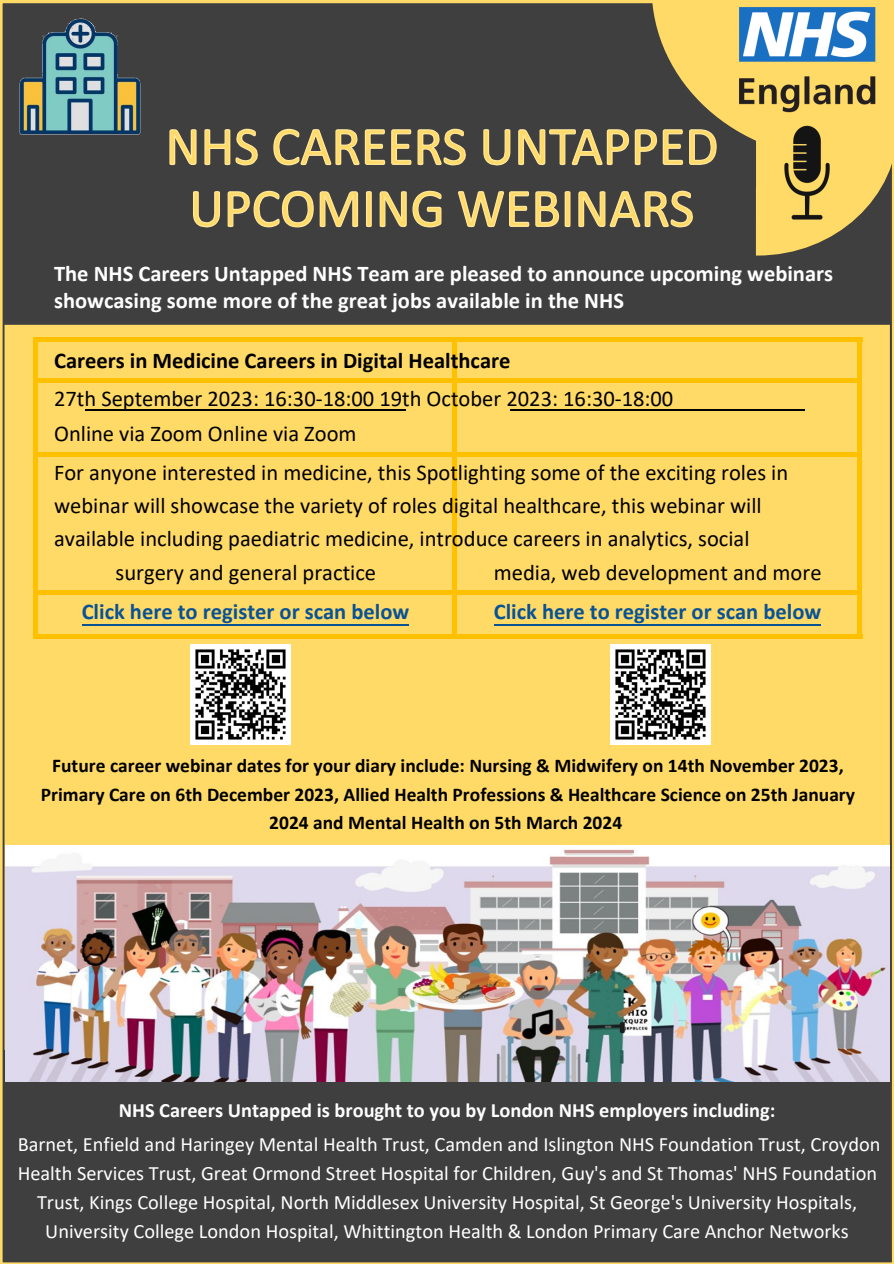
<style>
.page{position:relative;width:894px;height:1264px;background:#fff}
.page>*{position:absolute;margin:0;border:0;box-sizing:border-box;transform-origin:0 0}
.t1{font:22.5px/32.7px "Calibri";color:#000}
.t2{font:700 22.5px "Calibri";color:#fff}
.t3{font:700 22.5px "Calibri";color:#085296}
.t4{font:700 22.5px "Calibri";color:#000}
.t5{font:20.4px "Calibri";color:#fff}
.t6{font:700 20.4px "Calibri";color:#fff}
.t7{font:700 19.5px/28.2px "Calibri";color:#000;text-align:center}
</style>
<div class="page">
<div style="left:0;top:0;width:893px;height:1263px;background:#3f3f3f"></div>
<div style="left:6px;top:326px;width:882px;height:722px;background:#ffda66"></div>
<img style="left:0;top:0;width:159px;height:155px">
<svg style="left:169px;top:0;width:724px;height:257px;background:#726b50"></svg>
<hr style="left:85px;top:409px;width:320px;height:2px;background:#000">
<hr style="left:510px;top:409px;width:294px;height:2px;background:#000">
<hr style="left:82px;top:623px;width:326px;height:2px;background:#085296">
<hr style="left:493px;top:623px;width:327px;height:2px;background:#085296">
<div style="left:33px;top:337px;width:5px;height:297px;background:#ffc000"></div>
<div style="left:452px;top:341px;width:5px;height:293px;background:#ffc000"></div>
<hr style="left:857px;top:337px;width:4px;height:297px;background:#ffc000">
<hr style="left:33px;top:337px;width:828px;height:4px;background:#ffc000">
<hr style="left:38px;top:378px;width:819px;height:4px;background:#ffc000">
<hr style="left:38px;top:452px;width:819px;height:4px;background:#ffc000">
<div style="left:38px;top:590px;width:819px;height:5px;background:#ffc000"></div>
<hr style="left:33px;top:634px;width:828px;height:4px;background:#ffc000">
<img style="left:5px;top:845px;width:884px;height:236px">
<img style="left:190px;top:644px;width:100px;height:100px">
<img style="left:610px;top:644px;width:100px;height:100px">
<p class="t2" style="left:54px;top:264px;width:780px">The NHS Careers Untapped NHS Team are pleased to announce upcoming webinars</p>
<p class="t2" style="left:54px;top:291px;width:571px">showcasing some more of the great jobs available in the NHS</p>
<p class="t4" style="left:54px;top:351px;width:458px">Careers in Medicine Careers in Digital Healthcare</p>
<p class="t1" style="left:54px;top:384px;width:620px">27th September 2023: 16:30-18:00 19th October 2023: 16:30-18:00</p>
<p class="t1" style="left:54px;top:419px;width:304px">Online via Zoom Online via Zoom</p>
<p class="t1" style="left:54px;top:458px;width:735px">For anyone interested in medicine, this Spotlighting some of the exciting roles in</p>
<p class="t1" style="left:54px;top:491px;width:709px">webinar will showcase the variety of roles digital healthcare, this webinar will available including paediatric medicine, introduce careers in analytics, social</p>
<p class="t1" style="left:116px;top:558px;width:262px">surgery and general practice</p>
<p class="t1" style="left:493px;top:558px;width:329px">media, web development and more</p>
<p class="t3" style="left:82px;top:602px;width:329px">Click here to register or scan below</p>
<p class="t3" style="left:493px;top:602px;width:329px">Click here to register or scan below</p>
<p class="t7" style="left:41px;top:753px;width:815px">Future career webinar dates for your diary include: Nursing &amp; Midwifery on 14th November 2023,<br>Primary Care on 6th December 2023, Allied Health Professions &amp; Healthcare Science on 25th January<br>2024 and Mental Health on 5th March 2024</p>
<p class="t6" style="left:119px;top:1101px;width:658px">NHS Careers Untapped is brought to you by London NHS employers including:</p>
<p class="t5" style="left:18px;top:1135px;width:864px">Barnet, Enfield and Haringey Mental Health Trust, Camden and Islington NHS Foundation Trust, Croydon</p>
<p class="t5" style="left:18px;top:1164px;width:860px">Health Services Trust, Great Ormond Street Hospital for Children, Guy's and St Thomas' NHS Foundation</p>
<p class="t5" style="left:37px;top:1194px;width:821px">Trust, Kings College Hospital, North Middlesex University Hospital, St George's University Hospitals,</p>
<p class="t5" style="left:45px;top:1222px;width:804px">University College London Hospital, Whittington Health &amp; London Primary Care Anchor Networks</p>
</div>
